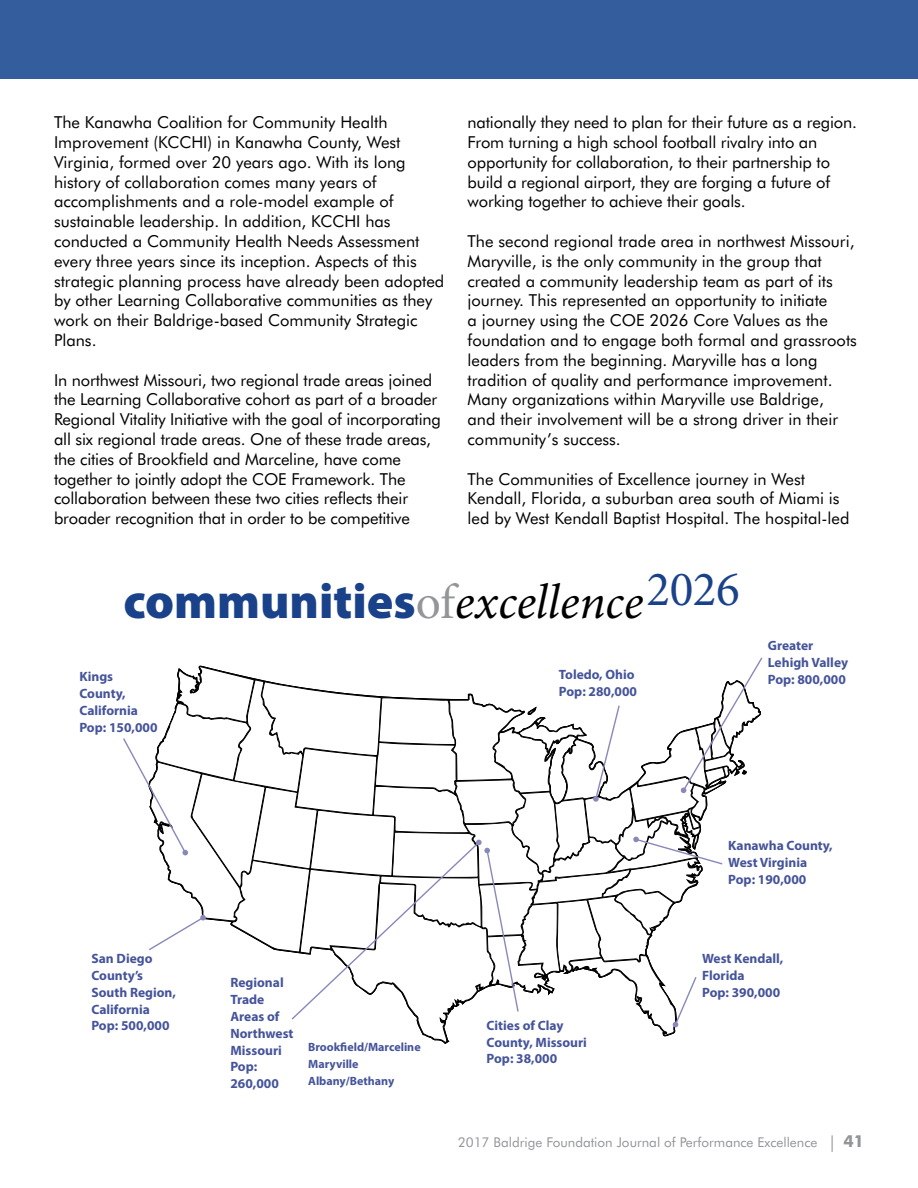
<style>
.page{position:relative;width:918px;height:1188px;background:#fff}
.page>*{position:absolute;margin:0;border:0;box-sizing:border-box;transform-origin:0 0}
.t1{font:900 49.35px "Myriad Pro";color:#1a428a}
.t2{font:16.5px/19.8px "Futura BT";color:#000}
.t3{font:700 13.5px/16.8px "Myriad Pro";color:#45549a}
.t4{font:13.5px "Futura BT";color:#939598}
.t5{font:700 12px/16.8px "Myriad Pro";color:#45549a}
.s1{font-family:"Minion Pro";font-weight:400;color:#939598}
.s2{font-family:"Minion Pro";font-weight:400;font-style:italic;color:#000}
.s3{font-size:16.5px}
.s4{font-weight:700;font-size:16.5px}
</style>
<div class="page">
<div style="left:0;top:0;width:918px;height:79px;background:#345d9d"></div>
<svg style="left:123px;top:657px;width:640px;height:386px"></svg>
<p class="t2" style="left:54px;top:112px;width:392px">The Kanawha Coalition for Community Health Improvement (KCCHI) in Kanawha County, West Virginia, formed over 20 years ago. With its long history of collaboration comes many years of accomplishments and a role-model example of sustainable leadership. In addition, KCCHI has conducted a Community Health Needs Assessment every three years since its inception. Aspects of this strategic planning process have already been adopted by other Learning Collaborative communities as they work on their Baldrige-based Community Strategic Plans.</p>
<p class="t2" style="left:54px;top:370px;width:389px">In northwest Missouri, two regional trade areas joined the Learning Collaborative cohort as part of a broader Regional Vitality Initiative with the goal of incorporating all six regional trade areas. One of these trade areas, the cities of Brookfield and Marceline, have come together to jointly adopt the COE Framework. The collaboration between these two cities reflects their broader recognition that in order to be competitive</p>
<p class="t2" style="left:468px;top:112px;width:391px">nationally they need to plan for their future as a region.<br>From turning a high school football rivalry into an opportunity for collaboration, to their partnership to build a regional airport, they are forging a future of working together to achieve their goals.</p>
<p class="t2" style="left:468px;top:231px;width:391px">The second regional trade area in northwest Missouri, Maryville, is the only community in the group that created a community leadership team as part of its journey. This represented an opportunity to initiate<br>a journey using the COE 2026 Core Values as the foundation and to engage both formal and grassroots leaders from the beginning. Maryville has a long tradition of quality and performance improvement.<br>Many organizations within Maryville use Baldrige,<br>and their involvement will be a strong driver in their community’s success.</p>
<p class="t2" style="left:468px;top:469px;width:383px">The Communities of Excellence journey in West<br>Kendall, Florida, a suburban area south of Miami is led by West Kendall Baptist Hospital. The hospital-led</p>
<h1 class="t1" style="left:124px;top:568px;width:618px">communities<span class="s1">of</span><span class="s2">excellence</span><sup>2026</sup></h1>
<p class="t3" style="left:79px;top:668px;width:80px">Kings<br>County,<br>California<br>Pop: 150,000</p>
<p class="t3" style="left:559px;top:666px;width:80px">Toledo, Ohio<br>Pop: 280,000</p>
<p class="t3" style="left:768px;top:637px;width:82px">Greater<br>Lehigh Valley<br>Pop: 800,000</p>
<p class="t3" style="left:91px;top:950px;width:86px">San Diego<br>County’s<br>South Region,<br>California<br>Pop: 500,000</p>
<p class="t3" style="left:230px;top:974px;width:65px">Regional<br>Trade<br>Areas of<br>Northwest<br>Missouri<br>Pop:<br>260,000</p>
<p class="t5" style="left:308px;top:1038px;width:114px">Brookfield/Marceline<br>Maryville<br>Albany/Bethany</p>
<p class="t3" style="left:728px;top:836px;width:106px">Kanawha County,<br>West Virginia<br>Pop: 190,000</p>
<p class="t3" style="left:487px;top:1016px;width:102px">Cities of Clay<br>County, Missouri<br>Pop: 38,000</p>
<p class="t3" style="left:702px;top:950px;width:83px">West Kendall,<br>Florida<br>Pop: 390,000</p>
<p class="t4" style="left:458px;top:1134px;width:408px">2017 Baldrige Foundation Journal of Performance Excellence <span class="s3">|</span> <span class="s4">41</span></p>
</div>
